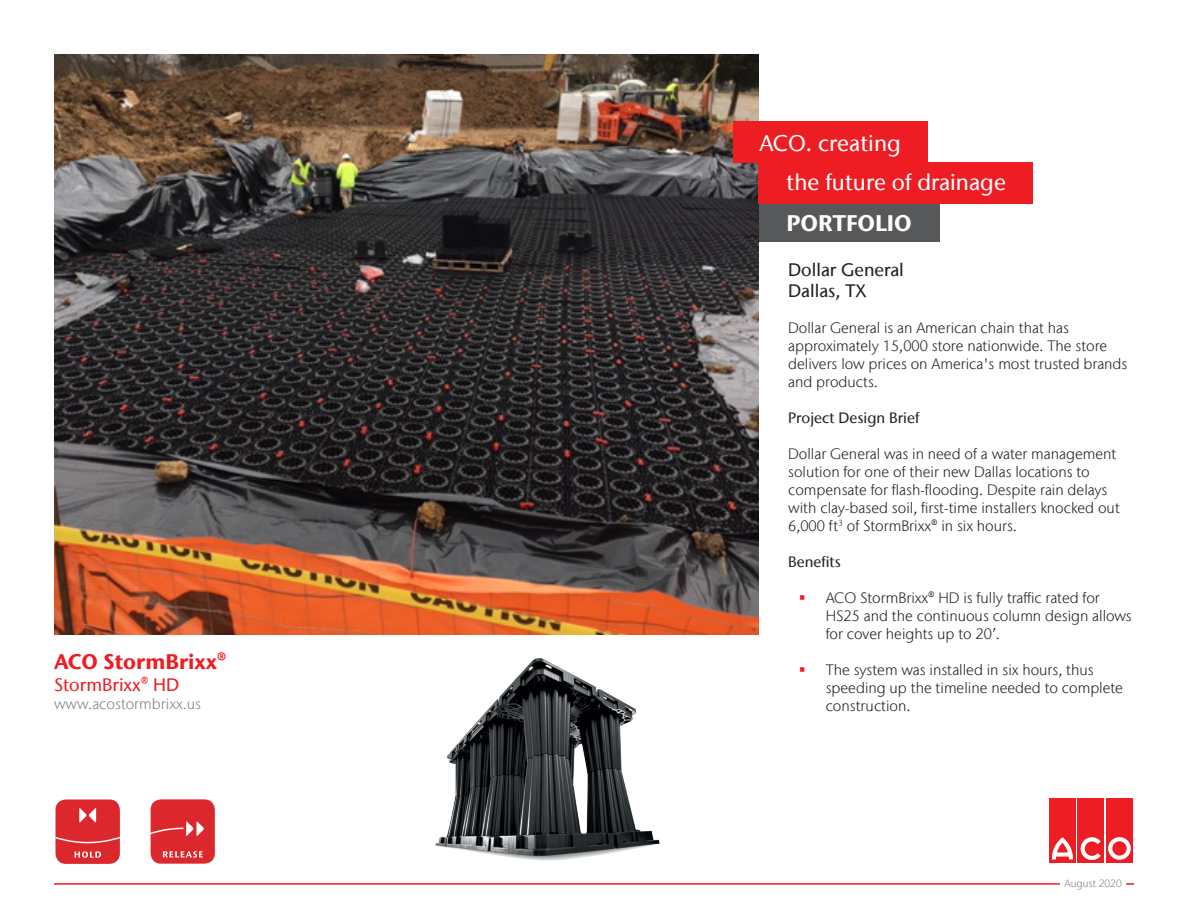
<style>
.page{position:relative;width:1188px;height:918px;background:#fff}
.page>*{position:absolute;margin:0;border:0;box-sizing:border-box;transform-origin:0 0}
.t1{font:500 22.5px "Stone Sans IIITC Com";color:#fff}
.t2{font:700 22.5px "Stone Sans IIITC Com";color:#fff}
.t3{font:700 21px "Stone Sans IIITC Com";color:#ee1d23}
.t4{font:500 18px "Stone Sans IIITC Com";color:#231f20}
.t5{font:500 18px "Stone Sans IIITC Com";color:#ee1d23}
.t6{font:300 15px/18px "Stone Sans IIITC Com";color:#231f20}
.t7{font:500 15px "Stone Sans IIITC Com";color:#231f20}
.t8{font:300 15px "Stone Sans IIITC Com";color:#808285}
.t9{font:300 10.5px "Stone Sans IIITC Com";color:#808285}
</style>
<div class="page">
<img style="left:54px;top:54px;width:705px;height:580px">
<div style="left:759px;top:201px;width:181px;height:41px;background:#57585a"></div>
<div style="left:733px;top:122px;width:195px;height:41px;background:#ee1d23"></div>
<img style="left:435px;top:658px;width:225px;height:203px">
<div style="left:1049px;top:798px;width:27px;height:64px;background:#ee1d23"></div>
<div style="left:1078px;top:798px;width:26px;height:64px;background:#ee1d23"></div>
<div style="left:1106px;top:798px;width:27px;height:64px;background:#ee1d23"></div>
<svg style="left:1108px;top:837px;width:23px;height:23px"></svg>
<svg style="left:1081px;top:837px;width:20px;height:23px"></svg>
<svg style="left:1052px;top:837px;width:21px;height:22px"></svg>
<div style="left:759px;top:163px;width:274px;height:41px;background:#ee1d23"></div>
<hr style="left:54px;top:883px;width:1006px;height:2px;background:#ee1d23">
<svg style="left:1126px;top:883px;width:8px;height:2px"></svg>
<div style="left:56px;top:800px;width:64px;height:64px;background:#dc272d;border-radius:10px"></div>
<svg style="left:56px;top:808px;width:64px;height:50px"></svg>
<div style="left:151px;top:799px;width:64px;height:65px;background:#dc272d;border-radius:10px"></div>
<svg style="left:151px;top:821px;width:53px;height:37px"></svg>
<p class="t3" style="left:54px;top:648px;width:174px">ACO StormBrixx®</p>
<p class="t5" style="left:54px;top:673px;width:127px">StormBrixx® HD</p>
<p class="t8" style="left:54px;top:694px;width:149px">www.acostormbrixx.us</p>
<p class="t1" style="left:760px;top:129px;width:143px">ACO. creating</p>
<p class="t1" style="left:786px;top:168px;width:221px">the future of drainage</p>
<p class="t2" style="left:786px;top:209px;width:127px">PORTFOLIO</p>
<p class="t4" style="left:788px;top:258px;width:117px">Dollar General</p>
<p class="t4" style="left:788px;top:279px;width:80px">Dallas, TX</p>
<p class="t6" style="left:788px;top:319px;width:341px">Dollar General is an American chain that has approximately 15,000 store nationwide. The store delivers low prices on America's most trusted brands and products.</p>
<p class="t7" style="left:788px;top:408px;width:133px">Project Design Brief</p>
<p class="t6" style="left:788px;top:445px;width:333px">Dollar General was in need of a water management solution for one of their new Dallas locations to compensate for flash-flooding. Despite rain delays with clay-based soil, first-time installers knocked out 6,000 ft<sup>3</sup> of StormBrixx® in six hours.</p>
<p class="t7" style="left:788px;top:552px;width:54px">Benefits</p>
<p class="t6" style="left:826px;top:589px;width:308px">ACO StormBrixx® HD is fully traffic rated for<br>HS25 and the continuous column design allows for cover heights up to 20’.</p>
<p class="t6" style="left:826px;top:661px;width:299px">The system was installed in six hours, thus speeding up the timeline needed to complete construction.</p>
<p class="t9" style="left:1065px;top:877px;width:59px">August 2020</p>
</div>
